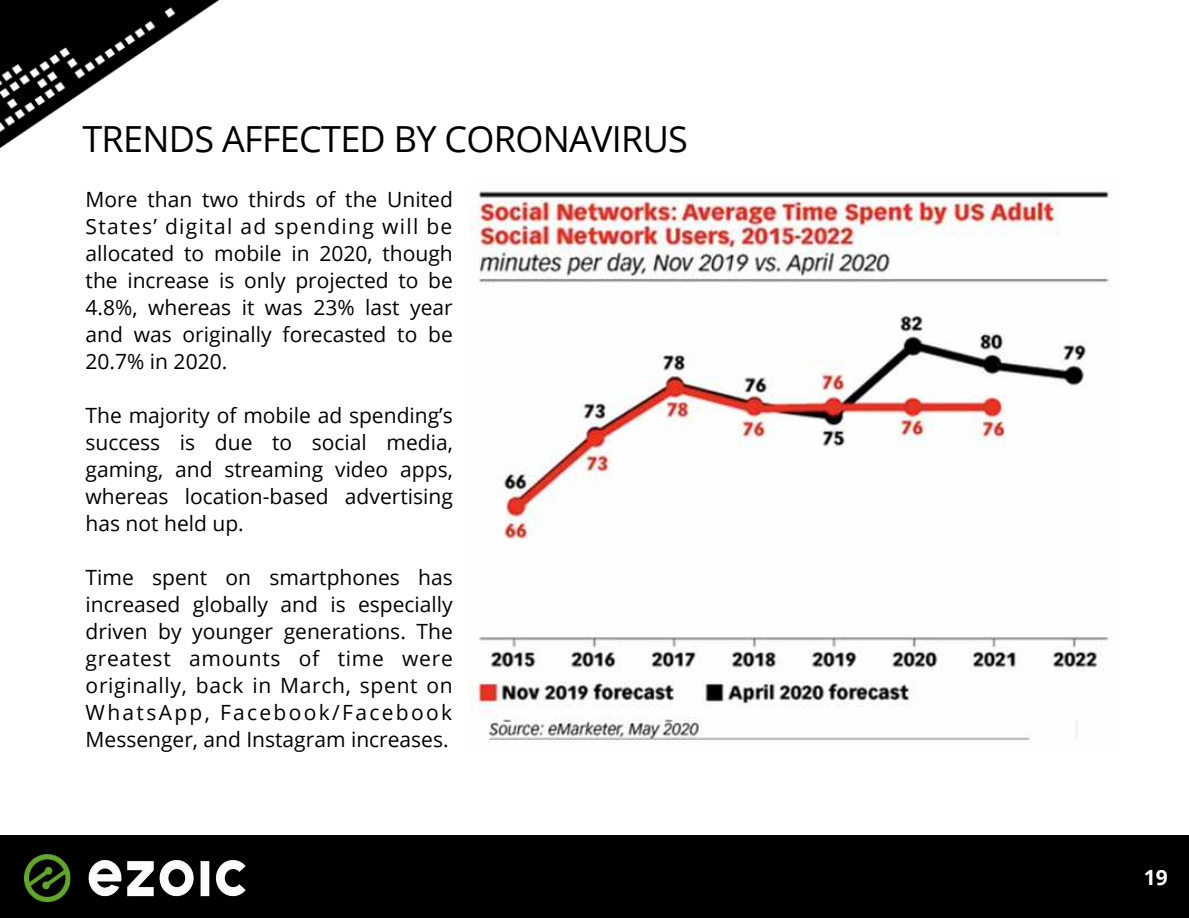
<style>
.page{position:relative;width:1189px;height:918px;background:#fff}
.page>*{position:absolute;margin:0;border:0;box-sizing:border-box;transform-origin:0 0}
.t1{font:36px "Open Sans";letter-spacing:-.02em;color:#000}
.t2{font:21px/27px "Open Sans";color:#000;text-align:justify}
.t3{font:700 21px "Open Sans";color:#fff}
</style>
<div class="page">
<img style="left:0;top:0;width:219px;height:148px">
<div style="left:0;top:836px;width:1189px;height:82px;background:#000"></div>
<img style="left:24px;top:855px;width:222px;height:46px">
<img style="left:470px;top:190px;width:642px;height:553px">
<h1 class="t1" style="left:82px;top:114px;width:607px">TRENDS AFFECTED BY CORONAVIRUS</h1>
<p class="t2" style="left:86px;top:185px;width:369px">More than two thirds of the United States’ digital ad spending will be allocated to mobile in 2020, though the increase is only projected to be 4.8%, whereas it was 23% last year and was originally forecasted to be 20.7% in 2020.</p>
<p class="t2" style="left:86px;top:401px;width:369px">The majority of mobile ad spending’s success is due to social media, gaming, and streaming video apps, whereas location-based advertising has not held up.</p>
<p class="t2" style="left:86px;top:563px;width:369px">Time spent on smartphones has increased globally and is especially driven by younger generations. The greatest amounts of time were originally, back in March, spent on WhatsApp, Facebook/Facebook Messenger, and Instagram increases.</p>
<p class="t3" style="left:1144px;top:862px;width:25px">19</p>
</div>
